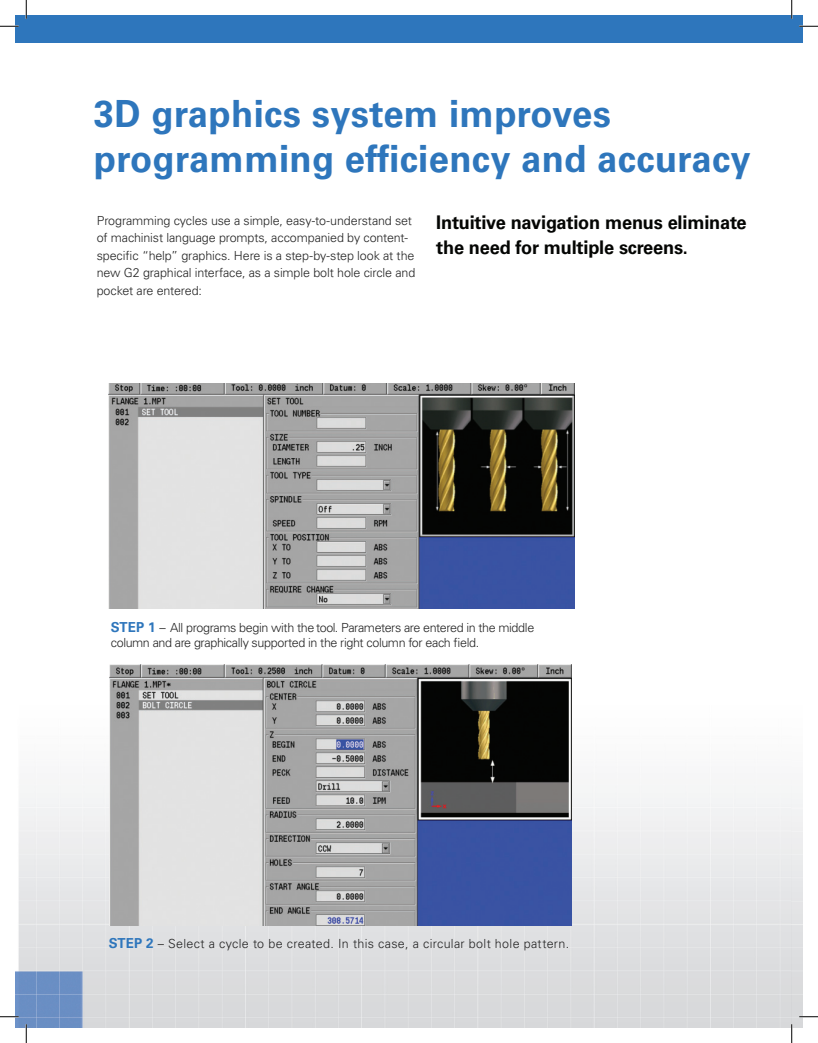
<style>
.page{position:relative;width:818px;height:1043px;background:#fff}
.page>*{position:absolute;margin:0;border:0;box-sizing:border-box;transform-origin:0 0}
.t1{font:700 37.5px/45px "Univers LT Std";letter-spacing:.01em;color:#2e76bc}
.t2{font:700 18.75px/25px "Univers LT Std";letter-spacing:-.01em;color:#040503}
.t3{font:300 12.5px/17.5px "Univers LT Std";letter-spacing:-.01em;color:#242424}
.t4{font:300 12.5px/15px "Univers LT Std";letter-spacing:-.03em;color:#242424}
.t5{font:300 12.5px "Univers LT Std";letter-spacing:.025em;color:#242424}
.s1{font-weight:700;font-size:13.75px;color:#2e76bc}
</style>
<div class="page">
<img style="left:15px;top:601px;width:787px;height:427px">
<div style="left:15px;top:15px;width:776px;height:28px;background:#2e76bc"></div>
<img style="left:109px;top:384px;width:465px;height:224px">
<img style="left:109px;top:664px;width:462px;height:261px">
<div style="left:791px;top:15px;width:11px;height:28px;background:#2e76bc"></div>
<svg style="left:0;top:25px;width:19px;height:2px"></svg>
<svg style="left:799px;top:25px;width:19px;height:2px"></svg>
<svg style="left:0;top:1015px;width:19px;height:2px"></svg>
<svg style="left:799px;top:1015px;width:19px;height:2px"></svg>
<svg style="left:25px;top:0;width:2px;height:19px"></svg>
<svg style="left:25px;top:1024px;width:2px;height:18px"></svg>
<svg style="left:791px;top:0;width:1px;height:19px"></svg>
<svg style="left:790px;top:1024px;width:2px;height:18px"></svg>
<h1 class="t1" style="left:94px;top:92px;width:658px">3D graphics system improves programming efficiency and accuracy</h1>
<p class="t3" style="left:97px;top:212px;width:320px">Programming cycles use a simple, easy-to-understand set of machinist language prompts, accompanied by content&shy;specific “help” graphics. Here is a step-by-step look at the new G2 graphical interface, as a simple bolt hole circle and pocket are entered:</p>
<h2 class="t2" style="left:436px;top:210px;width:312px">Intuitive navigation menus eliminate the need for multiple screens.</h2>
<p class="t4" style="left:111px;top:620px;width:425px"><span class="s1">STEP 1</span> – All programs begin with the tool. Parameters are entered in the middle column and are graphically supported in the right column for each field.</p>
<p class="t5" style="left:109px;top:936px;width:462px"><span class="s1">STEP 2</span> – Select a cycle to be created. In this case, a circular bolt hole pattern.</p>
</div>
